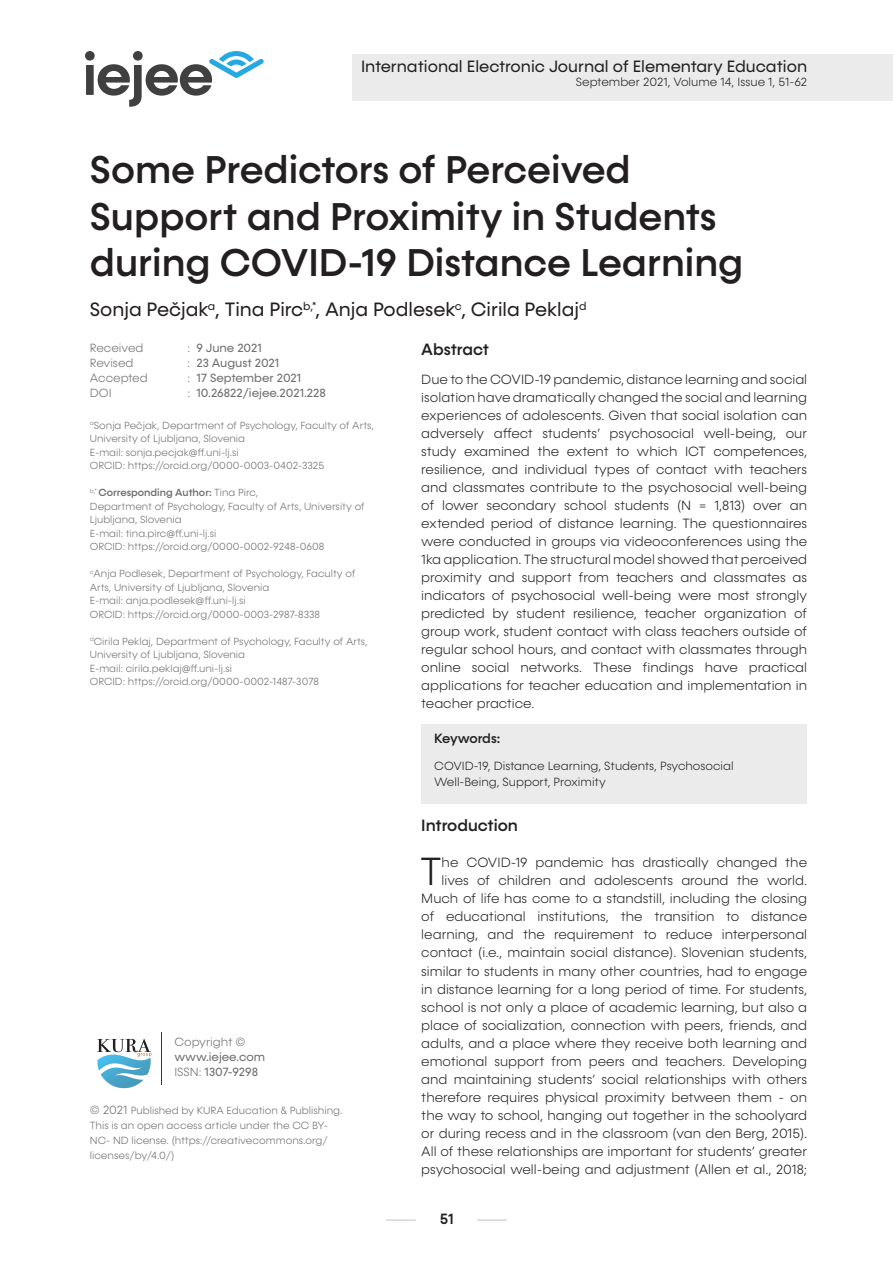
<style>
.page{position:relative;width:893px;height:1263px;background:#fff}
.page>*{position:absolute;margin:0;border:0;box-sizing:border-box;transform-origin:0 0}
.Paragraf_Başlangıç{font:300 39.6px "Konnect";color:#231f20}
.t1{font:500 39px/46.8px "Konnect";color:#231f20}
.t2{font:19.5px "Konnect";color:#231f20}
.t3{font:16.5px "Konnect";color:#231f20}
.t4{font:500 16.5px "Konnect";color:#231f20}
.t5{font:500 15px "Konnect";color:#231f20}
.Paragraf_Başlangıç-2{font:300 13.5px/18px "Konnect";color:#231f20;text-align:justify}
.t6{font:500 13.5px "Konnect";letter-spacing:-.025em;color:#231f20}
.t7{font:300 12px "Konnect";color:#231f20}
.t8{font:12px/15px "Konnect";color:#6e6e70}
.t9{font:300 12px "Konnect";color:#6e6e70}
.t10{font:300 10.5px/15px "Konnect";color:#6e6e70}
.t11{font:300 10.35px/13.5px "Konnect";color:#6e6e70}
.t12{font:500 10.35px "Konnect";color:#6e6e70}
.s1{font-weight:300}
.s2{font-size:12px}
</style>
<div class="page">
<svg style="left:85px;top:51px;width:179px;height:56px"></svg>
<div style="left:352px;top:55px;width:541px;height:46px;background:#ebebeb"></div>
<hr style="left:161px;top:1033px;width:1px;height:52px;background:#004b6c">
<svg style="left:97px;top:1039px;width:54px;height:49px"></svg>
<hr style="left:386px;top:1220px;width:30px;height:1px;background:#c2c2c2">
<hr style="left:477px;top:1220px;width:30px;height:1px;background:#c2c2c2">
<div style="left:421px;top:724px;width:386px;height:80px;background:#ebebeb"></div>
<p class="t3" style="left:361px;top:56px;width:448px">International Electronic Journal of Elementary Education</p>
<p class="t7" style="left:576px;top:75px;width:233px">September 2021, Volume 14, Issue 1, 51-62</p>
<p class="t1" style="left:90px;top:147px;width:542px">Some Predictors of Perceived</p>
<p class="t1" style="left:90px;top:193px;width:655px">Support and Proximity in Students during COVID-19 Distance Learning</p>
<p class="t2" style="left:90px;top:298px;width:498px">Sonja Pečjak<sup>a</sup>, Tina Pirc<sup>b,*</sup>, Anja Podlesek<sup>c</sup>, Cirila Peklaj<sup>d</sup></p>
<p class="t4" style="left:421px;top:340px;width:69px">Abstract</p>
<p class="Paragraf_Başlangıç-2" style="left:421px;top:370px;width:387px">Due to the COVID-19 pandemic, distance learning and social isolation have dramatically changed the social and learning experiences of adolescents. Given that social isolation can adversely affect students’ psychosocial well-being, our study examined the extent to which ICT competences, resilience, and individual types of contact with teachers and classmates contribute to the psychosocial well-being of lower secondary school students (N = 1,813) over an extended period of distance learning. The questionnaires were conducted in groups via videoconferences using the 1ka application. The structural model showed that perceived proximity and support from teachers and classmates as indicators of psychosocial well-being were most strongly predicted by student resilience, teacher organization of group work, student contact with class teachers outside of regular school hours, and contact with classmates through online social networks. These findings have practical applications for teacher education and implementation in teacher practice.</p>
<p class="t9" style="left:90px;top:341px;width:55px">Received</p>
<p class="t8" style="left:187px;top:340px;width:76px"><span class="s1">:</span> 9 June 2021</p>
<p class="t9" style="left:90px;top:356px;width:45px">Revised</p>
<p class="t8" style="left:187px;top:355px;width:94px"><span class="s1">:</span> 23 August 2021</p>
<p class="t9" style="left:90px;top:371px;width:59px">Accepted</p>
<p class="t8" style="left:187px;top:370px;width:115px"><span class="s1">:</span> 17 September 2021</p>
<p class="t9" style="left:90px;top:386px;width:23px">DOI</p>
<p class="t8" style="left:187px;top:385px;width:140px"><span class="s1">:</span> 10.26822/iejee.2021.228</p>
<p class="t11" style="left:90px;top:419px;width:285px"><sup>a</sup>Sonja Pečjak, Department of Psychology, Faculty of Arts,<br>University of Ljubljana, Slovenia</p>
<p class="t11" style="left:90px;top:446px;width:150px">E-mail: sonja.pecjak@ff.uni-lj.si</p>
<p class="t11" style="left:90px;top:459px;width:236px">ORCID: https://orcid.org/0000-0003-0402-3325</p>
<p class="t12" style="left:90px;top:487px;width:170px"><sup>b,*</sup> Corresponding Author: <span class="s1">Tina Pirc,</span></p>
<p class="t11" style="left:90px;top:500px;width:276px">Department of Psychology, Faculty of Arts, University of<br>Ljubljana, Slovenia</p>
<p class="t11" style="left:90px;top:527px;width:128px">E-mail: tina.pirc@ff.uni-lj.si</p>
<p class="t11" style="left:90px;top:540px;width:236px">ORCID: https://orcid.org/0000-0002-9248-0608</p>
<p class="t11" style="left:90px;top:567px;width:267px"><sup>c</sup>Anja Podlesek, Department of Psychology, Faculty of<br>Arts, University of Ljubljana, Slovenia</p>
<p class="t11" style="left:90px;top:594px;width:157px">E-mail: anja.podlesek@ff.uni-lj.si</p>
<p class="t11" style="left:90px;top:608px;width:232px">ORCID: https://orcid.org/0000-0003-2987-8338</p>
<p class="t11" style="left:90px;top:635px;width:279px"><sup>d</sup>Cirila Peklaj, Department of Psychology, Faculty of Arts,<br>University of Ljubljana, Slovenia</p>
<p class="t11" style="left:90px;top:662px;width:144px">E-mail: cirila.peklaj@ff.uni-lj.si</p>
<p class="t11" style="left:90px;top:675px;width:231px">ORCID: https://orcid.org/0000-0002-1487-3078</p>
<p class="t9" style="left:174px;top:1035px;width:73px">Copyright ©</p>
<p class="t8" style="left:174px;top:1050px;width:92px">www.iejee.com<br><span class="s1">ISSN:</span> 1307-9298</p>
<p class="t10" style="left:90px;top:1103px;width:254px"><span class="s2">© 2021</span> Published by KURA Education &amp; Publishing.<br>This is an open access article under the CC BY-NC- ND license. (https://creativecommons.org/ licenses/by/4.0/)</p>
<p class="t6" style="left:434px;top:730px;width:67px">Keywords:</p>
<p class="t7" style="left:434px;top:759px;width:301px">COVID-19, Distance Learning, Students, Psychosocial</p>
<p class="t7" style="left:434px;top:775px;width:173px">Well-Being, Support, Proximity</p>
<p class="t4" style="left:421px;top:816px;width:98px">Introduction</p>
<p class="Paragraf_Başlangıç" style="left:420px;top:849px;width:23px">T</p>
<p class="Paragraf_Başlangıç-2" style="left:421px;top:854px;width:387px;text-align:right">he COVID-19 pandemic has drastically changed the lives of children and adolescents around the world.<br>Much of life has come to a standstill, including the closing of educational institutions, the transition to distance learning, and the requirement to reduce interpersonal contact (i.e., maintain social distance). Slovenian students, similar to students in many other countries, had to engage in distance learning for a long period of time. For students, school is not only a place of academic learning, but also a place of socialization, connection with peers, friends, and adults, and a place where they receive both learning and emotional support from peers and teachers. Developing and maintaining students’ social relationships with others therefore requires physical proximity between them - on the way to school, hanging out together in the schoolyard or during recess and in the classroom (van den Berg, 2015).<br>All of these relationships are important for students’ greater psychosocial well-being and adjustment (Allen et al., 2018;</p>
<p class="t5" style="left:440px;top:1210px;width:16px">51</p>
</div>
